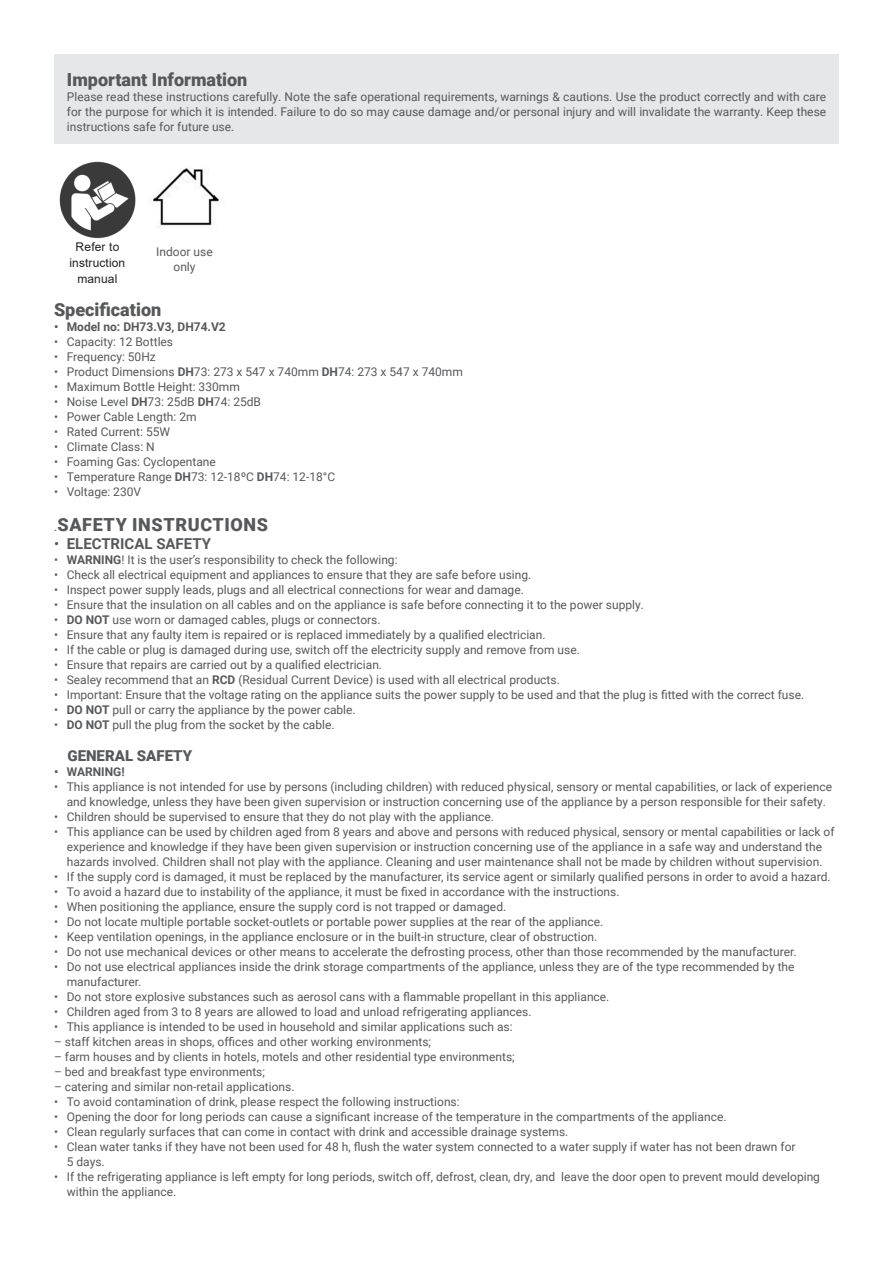
<style>
.page{position:relative;width:893px;height:1263px;background:#fff}
.page>*{position:absolute;margin:0;border:0;box-sizing:border-box;transform-origin:0 0}
.Section_Header{font:900 18px "Roboto";color:#57585a}
.Section_Header-2{font:900 18px "Roboto";letter-spacing:.035em;color:#57585a}
.t1{font:700 15px "Roboto";color:#57585a}
.Section_Header-3{font:900 15px "Roboto";color:#57585a}
.Copy__Justified{font:12px/15px "Roboto";color:#57585a}
.t2{font:700 12px "Roboto";color:#57585a}
.Body{font:12px/15.8px "Arial";letter-spacing:.01em;color:#231f20;text-align:center}
.Main_Copy__DO_NOT_MODIFY{font:12px "Roboto";color:#57585a}
.s1{font-weight:700}
.s2{font-weight:400;font-size:12px}
.s3{font-weight:400}
</style>
<div class="page">
<div style="left:54px;top:54px;width:785px;height:89px;background:#e6e7e9"></div>
<img style="left:59px;top:161px;width:77px;height:78px">
<img style="left:153px;top:168px;width:66px;height:59px">
<p class="Section_Header" style="left:67px;top:67px;width:182px">Important Information</p>
<p class="Copy__Justified" style="left:67px;top:88px;width:761px;text-align:justify">Please read these instructions carefully. Note the safe operational requirements, warnings &amp; cautions. Use the product correctly and with care for the purpose for which it is intended. Failure to do so may cause damage and/or personal injury and will invalidate the warranty. Keep these instructions safe for future use.</p>
<p class="Body" style="left:69px;top:239px;width:57px">Refer to instruction manual</p>
<p class="Section_Header" style="left:54px;top:297px;width:109px">Specification</p>
<p class="t2" style="left:54px;top:318px;width:173px">• Model no: DH73.V3, DH74.V2</p>
<p class="Copy__Justified" style="left:54px;top:333px;width:121px">• Capacity: 12 Bottles</p>
<p class="Copy__Justified" style="left:54px;top:348px;width:103px">• Frequency: 50Hz</p>
<p class="Copy__Justified" style="left:54px;top:363px;width:410px">• Product Dimensions <span class="s1">DH</span>73: 273 x 547 x 740mm <span class="s1">DH</span>74: 273 x 547 x 740mm</p>
<p class="Copy__Justified" style="left:54px;top:378px;width:187px">• Maximum Bottle Height: 330mm</p>
<p class="Copy__Justified" style="left:54px;top:393px;width:209px">• Noise Level <span class="s1">DH</span>73: 25dB <span class="s1">DH</span>74: 25dB</p>
<p class="Copy__Justified" style="left:54px;top:408px;width:144px">• Power Cable Length: 2m</p>
<p class="Copy__Justified" style="left:54px;top:423px;width:118px">• Rated Current: 55W</p>
<p class="Copy__Justified" style="left:54px;top:438px;width:102px">• Climate Class: N</p>
<p class="Copy__Justified" style="left:54px;top:453px;width:163px">• Foaming Gas: Cyclopentane</p>
<p class="Copy__Justified" style="left:54px;top:468px;width:283px">• Temperature Range <span class="s1">DH</span>73: 12-18ºC <span class="s1">DH</span>74: 12-18°C</p>
<p class="Copy__Justified" style="left:54px;top:483px;width:89px">• Voltage: 230V</p>
<p class="Section_Header-2" style="left:54px;top:512px;width:216px"><span class="s2">.</span>SAFETY INSTRUCTIONS</p>
<p class="t1" style="left:54px;top:533px;width:159px"><span class="s3">•</span> ELECTRICAL SAFETY</p>
<p class="Copy__Justified" style="left:54px;top:552px;width:345px">• <span class="s1">WARNING</span>! It is the user’s responsibility to check the following:</p>
<p class="Copy__Justified" style="left:54px;top:567px;width:479px">• Check all electrical equipment and appliances to ensure that they are safe before using.</p>
<p class="Copy__Justified" style="left:54px;top:582px;width:471px">• Inspect power supply leads, plugs and all electrical connections for wear and damage.</p>
<p class="Copy__Justified" style="left:54px;top:597px;width:591px">• Ensure that the insulation on all cables and on the appliance is safe before connecting it to the power supply.</p>
<p class="Copy__Justified" style="left:54px;top:612px;width:328px">• <span class="s1">DO NOT</span> use worn or damaged cables, plugs or connectors.</p>
<p class="Copy__Justified" style="left:54px;top:627px;width:493px">• Ensure that any faulty item is repaired or is replaced immediately by a qualified electrician.</p>
<p class="Copy__Justified" style="left:54px;top:642px;width:527px">• If the cable or plug is damaged during use, switch off the electricity supply and remove from use.</p>
<p class="Copy__Justified" style="left:54px;top:657px;width:330px">• Ensure that repairs are carried out by a qualified electrician.</p>
<p class="Copy__Justified" style="left:54px;top:672px;width:507px">• Sealey recommend that an <span class="s1">RCD</span> (Residual Current Device) is used with all electrical products.</p>
<p class="Copy__Justified" style="left:54px;top:687px;width:752px">• Important: Ensure that the voltage rating on the appliance suits the power supply to be used and that the plug is fitted with the correct fuse.</p>
<p class="Copy__Justified" style="left:54px;top:702px;width:303px">• <span class="s1">DO NOT</span> pull or carry the appliance by the power cable.</p>
<p class="Copy__Justified" style="left:54px;top:717px;width:282px">• <span class="s1">DO NOT</span> pull the plug from the socket by the cable.</p>
<p class="Section_Header-3" style="left:67px;top:745px;width:126px">GENERAL SAFETY</p>
<p class="t2" style="left:54px;top:763px;width:72px">• WARNING!</p>
<p class="Copy__Justified" style="left:54px;top:778px;width:779px;text-align:center">• This appliance is not intended for use by persons (including children) with reduced physical, sensory or mental capabilities, or lack of experience and knowledge, unless they have been given supervision or instruction concerning use of the appliance by a person responsible for their safety.</p>
<p class="Copy__Justified" style="left:54px;top:808px;width:441px">• Children should be supervised to ensure that they do not play with the appliance.</p>
<p class="Copy__Justified" style="left:54px;top:823px;width:782px;text-align:center">• This appliance can be used by children aged from 8 years and above and persons with reduced physical, sensory or mental capabilities or lack of experience and knowledge if they have been given supervision or instruction concerning use of the appliance in a safe way and understand the hazards involved. Children shall not play with the appliance. Cleaning and user maintenance shall not be made by children without supervision.</p>
<p class="Copy__Justified" style="left:54px;top:868px;width:778px">• If the supply cord is damaged, it must be replaced by the manufacturer, its service agent or similarly qualified persons in order to avoid a hazard.</p>
<p class="Copy__Justified" style="left:54px;top:883px;width:567px">• To avoid a hazard due to instability of the appliance, it must be fixed in accordance with the instructions.</p>
<p class="Copy__Justified" style="left:54px;top:898px;width:454px">• When positioning the appliance, ensure the supply cord is not trapped or damaged.</p>
<p class="Copy__Justified" style="left:54px;top:913px;width:551px">• Do not locate multiple portable socket-outlets or portable power supplies at the rear of the appliance.</p>
<p class="Copy__Justified" style="left:54px;top:928px;width:545px">• Keep ventilation openings, in the appliance enclosure or in the built-in structure, clear of obstruction.</p>
<p class="Copy__Justified" style="left:54px;top:943px;width:744px">• Do not use mechanical devices or other means to accelerate the defrosting process, other than those recommended by the manufacturer.</p>
<p class="Copy__Justified" style="left:67px;top:958px;width:729px;text-indent:-13px">• Do not use electrical appliances inside the drink storage compartments of the appliance, unless they are of the type recommended by the manufacturer.</p>
<p class="Copy__Justified" style="left:54px;top:988px;width:557px">• Do not store explosive substances such as aerosol cans with a flammable propellant in this appliance.</p>
<p class="Copy__Justified" style="left:54px;top:1003px;width:479px">• Children aged from 3 to 8 years are allowed to load and unload refrigerating appliances.</p>
<p class="Copy__Justified" style="left:54px;top:1018px;width:460px">• This appliance is intended to be used in household and similar applications such as:</p>
<p class="Copy__Justified" style="left:54px;top:1033px;width:379px">– staff kitchen areas in shops, offices and other working environments;</p>
<p class="Copy__Justified" style="left:54px;top:1048px;width:462px">– farm houses and by clients in hotels, motels and other residential type environments;</p>
<p class="Copy__Justified" style="left:54px;top:1063px;width:213px">– bed and breakfast type environments;</p>
<p class="Copy__Justified" style="left:54px;top:1078px;width:242px">– catering and similar non-retail applications.</p>
<p class="Copy__Justified" style="left:54px;top:1093px;width:407px">• To avoid contamination of drink, please respect the following instructions:</p>
<p class="Copy__Justified" style="left:54px;top:1108px;width:674px">• Opening the door for long periods can cause a significant increase of the temperature in the compartments of the appliance.</p>
<p class="Copy__Justified" style="left:54px;top:1123px;width:516px">• Clean regularly surfaces that can come in contact with drink and accessible drainage systems.</p>
<p class="Copy__Justified" style="left:67px;top:1138px;width:730px;text-indent:-13px">• Clean water tanks if they have not been used for 48 h, flush the water system connected to a water supply if water has not been drawn for<br>5 days.</p>
<p class="Copy__Justified" style="left:67px;top:1168px;width:755px;text-indent:-13px">• If the refrigerating appliance is left empty for long periods, switch off, defrost, clean, dry, and leave the door open to prevent mould developing within the appliance.</p>
<p class="Main_Copy__DO_NOT_MODIFY" style="left:156px;top:244px;width:58px">Indoor use</p>
<p class="Main_Copy__DO_NOT_MODIFY" style="left:174px;top:259px;width:24px">only</p>
</div>
